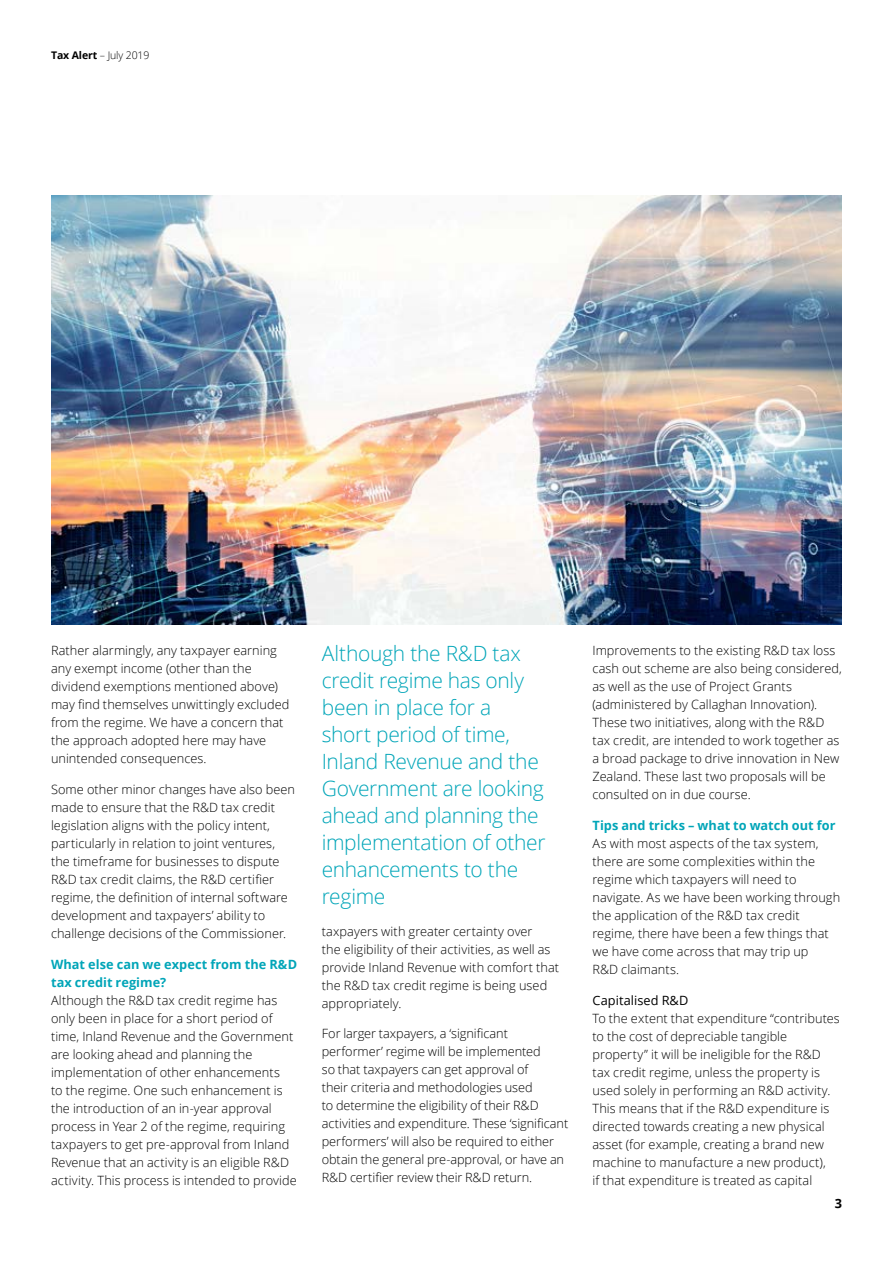
<style>
.page{position:relative;width:893px;height:1263px;background:#fff}
.page>*{position:absolute;margin:0;border:0;box-sizing:border-box;transform-origin:0 0}
.t1{font:300 21px/27px "Open Sans";letter-spacing:-.015em;color:#00a5b8}
.t2{font:300 12.75px/18px "Open Sans";letter-spacing:.005em;color:#000}
.t3{font:700 12.75px/18px "Open Sans";letter-spacing:.005em;color:#00a5b8}
.t4{font:12.75px "Open Sans";letter-spacing:.005em;color:#000}
.t5{font:700 12.75px "Open Sans";color:#000}
.t6{font:300 10.5px "Open Sans";letter-spacing:-.01em;color:#000}
.s1{font-weight:700}
</style>
<div class="page">
<img style="left:51px;top:196px;width:791px;height:428px">
<p class="t6" style="left:51px;top:48px;width:100px"><span class="s1">Tax Alert</span> – July 2019</p>
<p class="t2" style="left:51px;top:641px;width:240px">Rather alarmingly, any taxpayer earning any exempt income (other than the dividend exemptions mentioned above) may find themselves unwittingly excluded from the regime. We have a concern that the approach adopted here may have unintended consequences.</p>
<p class="t2" style="left:51px;top:780px;width:246px">Some other minor changes have also been made to ensure that the R&amp;D tax credit legislation aligns with the policy intent, particularly in relation to joint ventures, the timeframe for businesses to dispute R&amp;D tax credit claims, the R&amp;D certifier regime, the definition of internal software development and taxpayers’ ability to challenge decisions of the Commissioner.</p>
<p class="t3" style="left:51px;top:955px;width:248px">What else can we expect from the R&amp;D tax credit regime?</p>
<p class="t2" style="left:51px;top:991px;width:247px">Although the R&amp;D tax credit regime has only been in place for a short period of time, Inland Revenue and the Government are looking ahead and planning the implementation of other enhancements<br>to the regime. One such enhancement is the introduction of an in-year approval process in Year 2 of the regime, requiring taxpayers to get pre-approval from Inland Revenue that an activity is an eligible R&amp;D activity. This process is intended to provide</p>
<h1 class="t1" style="left:322px;top:640px;width:225px">Although the R&amp;D tax credit regime has only been in place for a short period of time,<br>Inland Revenue and the<br>Government are looking ahead and planning the implementation of other enhancements to the regime</h1>
<p class="t2" style="left:322px;top:921px;width:239px">taxpayers with greater certainty over<br>the eligibility of their activities, as well as provide Inland Revenue with comfort that the R&amp;D tax credit regime is being used appropriately.</p>
<p class="t2" style="left:322px;top:1024px;width:248px">For larger taxpayers, a ‘significant performer’ regime will be implemented<br>so that taxpayers can get approval of<br>their criteria and methodologies used<br>to determine the eligibility of their R&amp;D activities and expenditure. These ‘significant performers’ will also be required to either obtain the general pre-approval, or have an R&amp;D certifier review their R&amp;D return.</p>
<p class="t2" style="left:592px;top:641px;width:251px">Improvements to the existing R&amp;D tax loss cash out scheme are also being considered, as well as the use of Project Grants (administered by Callaghan Innovation).<br>These two initiatives, along with the R&amp;D tax credit, are intended to work together as a broad package to drive innovation in New Zealand. These last two proposals will be consulted on in due course.</p>
<p class="t3" style="left:592px;top:816px;width:245px">Tips and tricks – what to watch out for</p>
<p class="t2" style="left:592px;top:834px;width:249px">As with most aspects of the tax system, there are some complexities within the regime which taxpayers will need to navigate. As we have been working through the application of the R&amp;D tax credit regime, there have been a few things that we have come across that may trip up<br>R&amp;D claimants.</p>
<p class="t4" style="left:592px;top:991px;width:97px">Capitalised R&amp;D</p>
<p class="t2" style="left:592px;top:1009px;width:249px">To the extent that expenditure “contributes to the cost of depreciable tangible property” it will be ineligible for the R&amp;D tax credit regime, unless the property is used solely in performing an R&amp;D activity.<br>This means that if the R&amp;D expenditure is directed towards creating a new physical asset (for example, creating a brand new machine to manufacture a new product),<br>if that expenditure is treated as capital</p>
<p class="t5" style="left:835px;top:1195px;width:9px">3</p>
</div>
